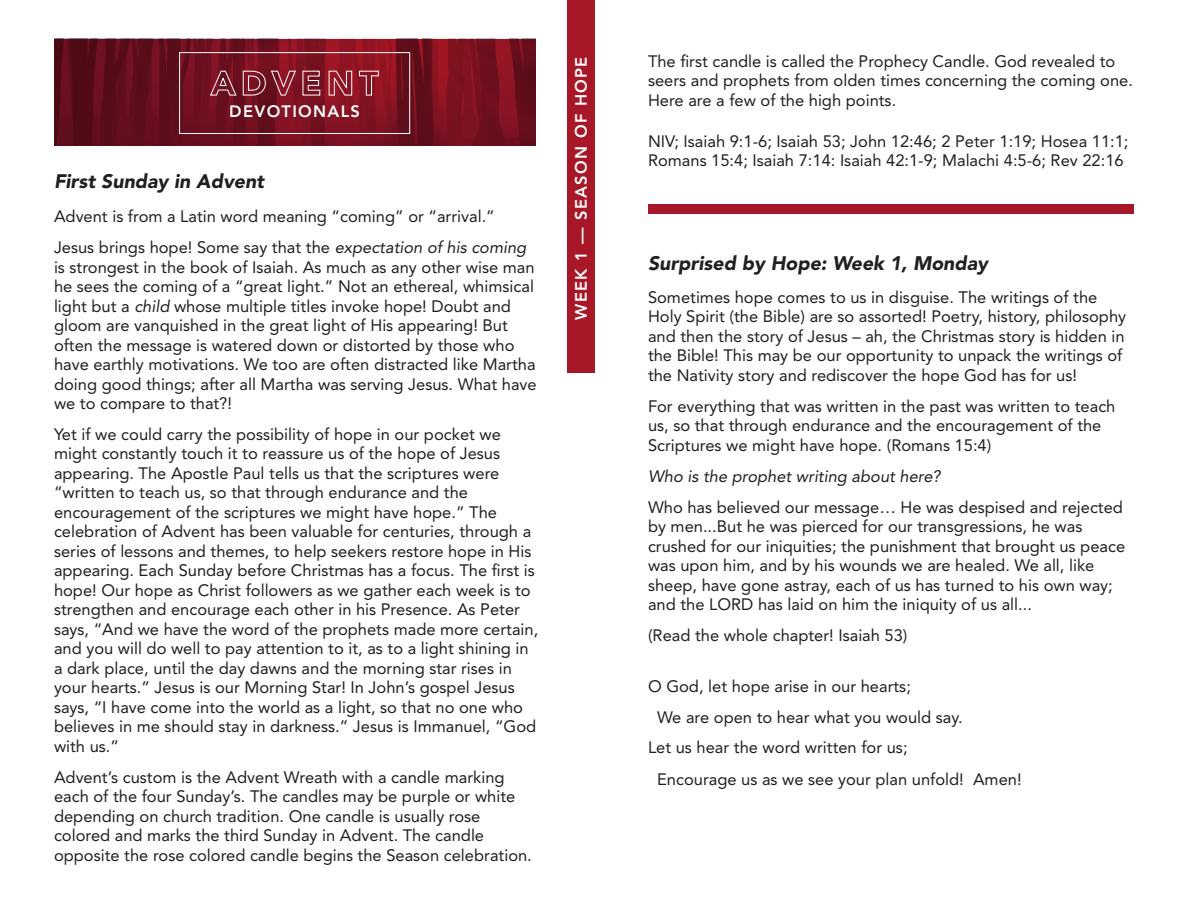
<style>
.page{position:relative;width:1188px;height:918px;background:#fff}
.page>*{position:absolute;margin:0;border:0;box-sizing:border-box;transform-origin:0 0}
.t1{font:italic 900 19.5px "Avenir";color:#231f20}
.t2{font:16.5px/19.5px "Avenir";color:#231f20}
.t3{font:italic 16.5px "Avenir";color:#231f20}
.t4{font:800 16.35px "Avenir";letter-spacing:.08em;color:#fff}
.s1{font-style:italic}
</style>
<div class="page">
<img style="left:54px;top:39px;width:481px;height:107px">
<div style="left:179px;top:52px;width:231px;height:82px;border:1px solid #fff"></div>
<svg style="left:209px;top:70px;width:112px;height:26px"></svg>
<svg style="left:328px;top:70px;width:51px;height:26px"></svg>
<div style="left:648px;top:204px;width:486px;height:9px;background:#a71728"></div>
<div style="left:567px;top:0;width:28px;height:373px;background:#a71728"></div>
<p class="t4" style="left:229px;top:101px;width:132px">DEVOTIONALS</p>
<p class="t1" style="left:54px;top:169px;width:212px">First Sunday in Advent</p>
<p class="t2" style="left:54px;top:201px;width:474px;line-height:30.8px">Advent is from a Latin word meaning “coming” or “arrival.”<br>Jesus brings hope! Some say that the <span class="s1">expectation of his coming</span></p>
<p class="t2" style="left:54px;top:257px;width:484px">is strongest in the book of Isaiah. As much as any other wise man he sees the coming of a “great light.” Not an ethereal, whimsical light but a <span class="s1">child</span> whose multiple titles invoke hope! Doubt and gloom are vanquished in the great light of His appearing! But often the message is watered down or distorted by those who have earthly motivations. We too are often distracted like Martha doing good things; after all Martha was serving Jesus. What have we to compare to that?!</p>
<p class="t2" style="left:54px;top:424px;width:486px">Yet if we could carry the possibility of hope in our pocket we might constantly touch it to reassure us of the hope of Jesus appearing. The Apostle Paul tells us that the scriptures were “written to teach us, so that through endurance and the encouragement of the scriptures we might have hope.” The celebration of Advent has been valuable for centuries, through a series of lessons and themes, to help seekers restore hope in His appearing. Each Sunday before Christmas has a focus. The first is hope! Our hope as Christ followers as we gather each week is to strengthen and encourage each other in his Presence. As Peter says, “And we have the word of the prophets made more certain, and you will do well to pay attention to it, as to a light shining in a dark place, until the day dawns and the morning star rises in your hearts.” Jesus is our Morning Star! In John’s gospel Jesus says, “I have come into the world as a light, so that no one who believes in me should stay in darkness.” Jesus is Immanuel, “God with us.”</p>
<p class="t2" style="left:54px;top:767px;width:479px">Advent’s custom is the Advent Wreath with a candle marking each of the four Sunday’s. The candles may be purple or white depending on church tradition. One candle is usually rose colored and marks the third Sunday in Advent. The candle opposite the rose colored candle begins the Season celebration.</p>
<p class="t4" style="left:571px;top:320px;width:262px;rotate:-90deg">WEEK 1 — SEASON OF HOPE</p>
<p class="t2" style="left:648px;top:51px;width:486px">The first candle is called the Prophecy Candle. God revealed to seers and prophets from olden times concerning the coming one.<br>Here are a few of the high points.</p>
<p class="t2" style="left:648px;top:131px;width:482px">NIV; Isaiah 9:1-6; Isaiah 53; John 12:46; 2 Peter 1:19; Hosea 11:1;<br>Romans 15:4; Isaiah 7:14: Isaiah 42:1-9; Malachi 4:5-6; Rev 22:16</p>
<p class="t1" style="left:648px;top:251px;width:342px">Surprised by Hope: Week 1, Monday</p>
<p class="t2" style="left:648px;top:288px;width:480px">Sometimes hope comes to us in disguise. The writings of the Holy Spirit (the Bible) are so assorted! Poetry, history, philosophy and then the story of Jesus – ah, the Christmas story is hidden in the Bible! This may be our opportunity to unpack the writings of the Nativity story and rediscover the hope God has for us!</p>
<p class="t2" style="left:648px;top:396px;width:469px">For everything that was written in the past was written to teach us, so that through endurance and the encouragement of the<br>Scriptures we might have hope. (Romans 15:4)</p>
<p class="t3" style="left:648px;top:467px;width:294px">Who is the prophet writing about here?</p>
<p class="t2" style="left:648px;top:497px;width:479px">Who has believed our message… He was despised and rejected by men...But he was pierced for our transgressions, he was crushed for our iniquities; the punishment that brought us peace was upon him, and by his wounds we are healed. We all, like sheep, have gone astray, each of us has turned to his own way; and the LORD has laid on him the iniquity of us all...</p>
<p class="t2" style="left:648px;top:626px;width:261px">(Read the whole chapter! Isaiah 53)</p>
<p class="t2" style="left:648px;top:677px;width:264px">O God, let hope arise in our hearts;</p>
<p class="t2" style="left:657px;top:707px;width:307px">We are open to hear what you would say.</p>
<p class="t2" style="left:648px;top:738px;width:261px">Let us hear the word written for us;</p>
<p class="t2" style="left:657px;top:769px;width:366px">Encourage us as we see your plan unfold! Amen!</p>
</div>
